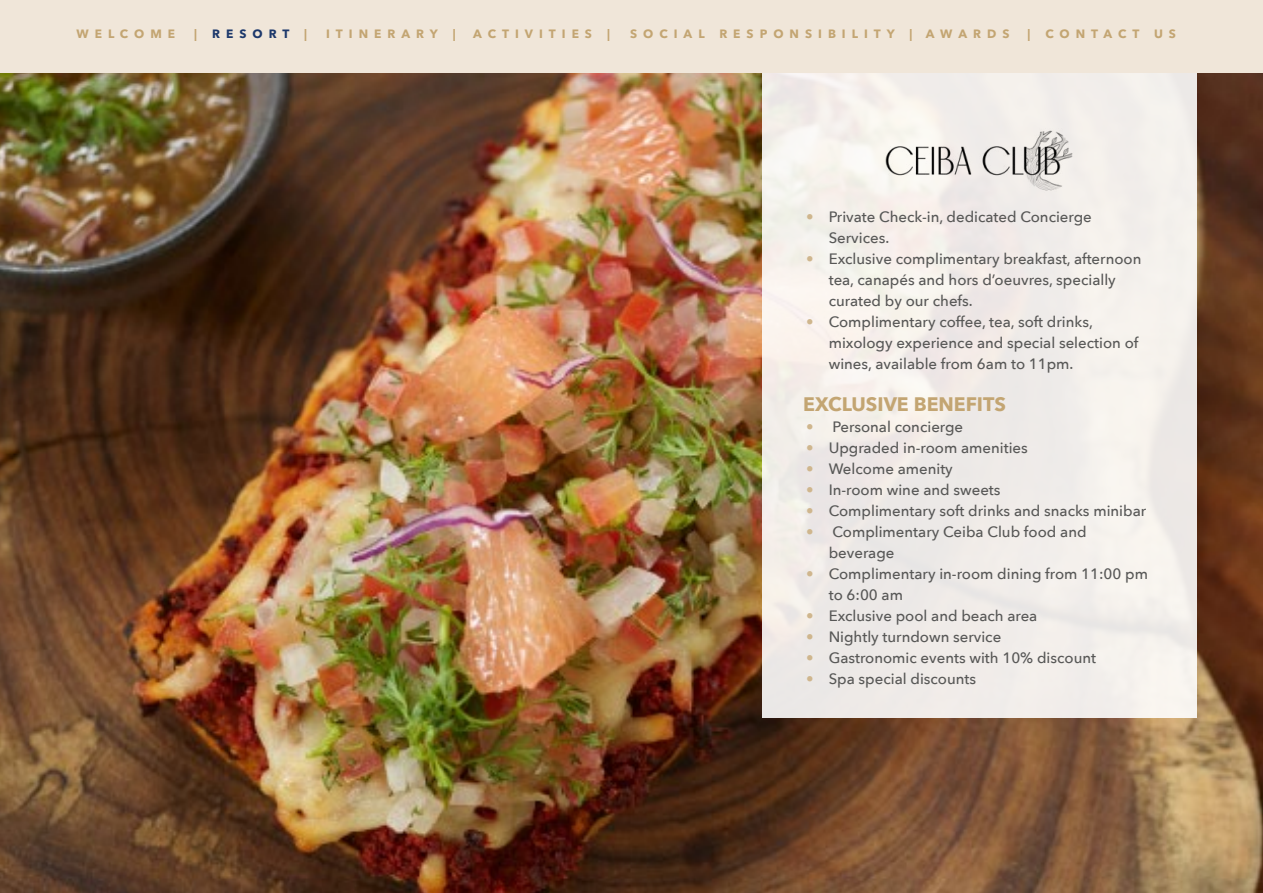
<style>
.page{position:relative;width:1263px;height:893px;background:#fff}
.page>*{position:absolute;margin:0;border:0;box-sizing:border-box;transform-origin:0 0}
.t1{font:700 19.5px "Avenir Next";color:#c3a572}
.t2{font:500 15px/21px "Avenir Next";color:#575756}
.t3{font:700 12px "Avenir Next LT Pro";letter-spacing:.5em;color:#c3a572}
.t4{font:700 12px "Avenir Next LT Pro";letter-spacing:.5em;color:#1c386b}
.s1{color:#c3a572}
.s2{color:#cfb68d}
</style>
<div class="page">
<img style="left:0;top:72px;width:1263px;height:821px">
<div style="left:762px;top:72px;width:434px;height:646px;background:#f2edea"></div>
<div style="left:0;top:0;width:1263px;height:72px;background:#f0e6d9"></div>
<img style="left:883px;top:129px;width:190px;height:62px">
<p class="t3" style="left:76px;top:26px;width:100px">WELCOME</p>
<p class="t3" style="left:194px;top:26px;width:4px">|</p>
<p class="t4" style="left:212px;top:26px;width:96px">RESORT <span class="s1">|</span></p>
<p class="t3" style="left:326px;top:26px;width:131px">ITINERARY |</p>
<p class="t3" style="left:473px;top:26px;width:120px">ACTIVITIES</p>
<p class="t3" style="left:607px;top:26px;width:4px">|</p>
<p class="t3" style="left:630px;top:26px;width:381px">SOCIAL RESPONSIBILITY | AWARDS</p>
<p class="t3" style="left:1027px;top:26px;width:4px">|</p>
<p class="t3" style="left:1045px;top:26px;width:132px">CONTACT US</p>
<p class="t2" style="left:829px;top:206px;width:265px;text-indent:-23px"><span class="s2">•</span> Private Check-in, dedicated Concierge<br>Services.</p>
<p class="t2" style="left:829px;top:248px;width:314px;text-indent:-23px"><span class="s2">•</span> Exclusive complimentary breakfast, afternoon tea, canapés and hors d’oeuvres, specially curated by our chefs.</p>
<p class="t2" style="left:829px;top:311px;width:311px;text-indent:-23px"><span class="s2">•</span> Complimentary coffee, tea, soft drinks, mixology experience and special selection of wines, available from 6am to 11pm.</p>
<h1 class="t1" style="left:803px;top:387px;width:204px">EXCLUSIVE BENEFITS</h1>
<p class="t2" style="left:806px;top:416px;width:158px"><span class="s2">•</span> Personal concierge</p>
<p class="t2" style="left:806px;top:437px;width:223px"><span class="s2">•</span> Upgraded in-room amenities</p>
<p class="t2" style="left:806px;top:458px;width:148px"><span class="s2">•</span> Welcome amenity</p>
<p class="t2" style="left:806px;top:479px;width:196px"><span class="s2">•</span> In-room wine and sweets</p>
<p class="t2" style="left:806px;top:500px;width:342px"><span class="s2">•</span> Complimentary soft drinks and snacks minibar</p>
<p class="t2" style="left:829px;top:521px;width:259px;text-indent:-23px"><span class="s2">•</span> Complimentary Ceiba Club food and beverage</p>
<p class="t2" style="left:829px;top:563px;width:321px;text-indent:-23px"><span class="s2">•</span> Complimentary in-room dining from 11:00 pm to 6:00 am</p>
<p class="t2" style="left:806px;top:605px;width:233px"><span class="s2">•</span> Exclusive pool and beach area</p>
<p class="t2" style="left:806px;top:626px;width:197px"><span class="s2">•</span> Nightly turndown service</p>
<p class="t2" style="left:806px;top:647px;width:291px"><span class="s2">•</span> Gastronomic events with 10% discount</p>
<p class="t2" style="left:806px;top:668px;width:171px"><span class="s2">•</span> Spa special discounts</p>
</div>
